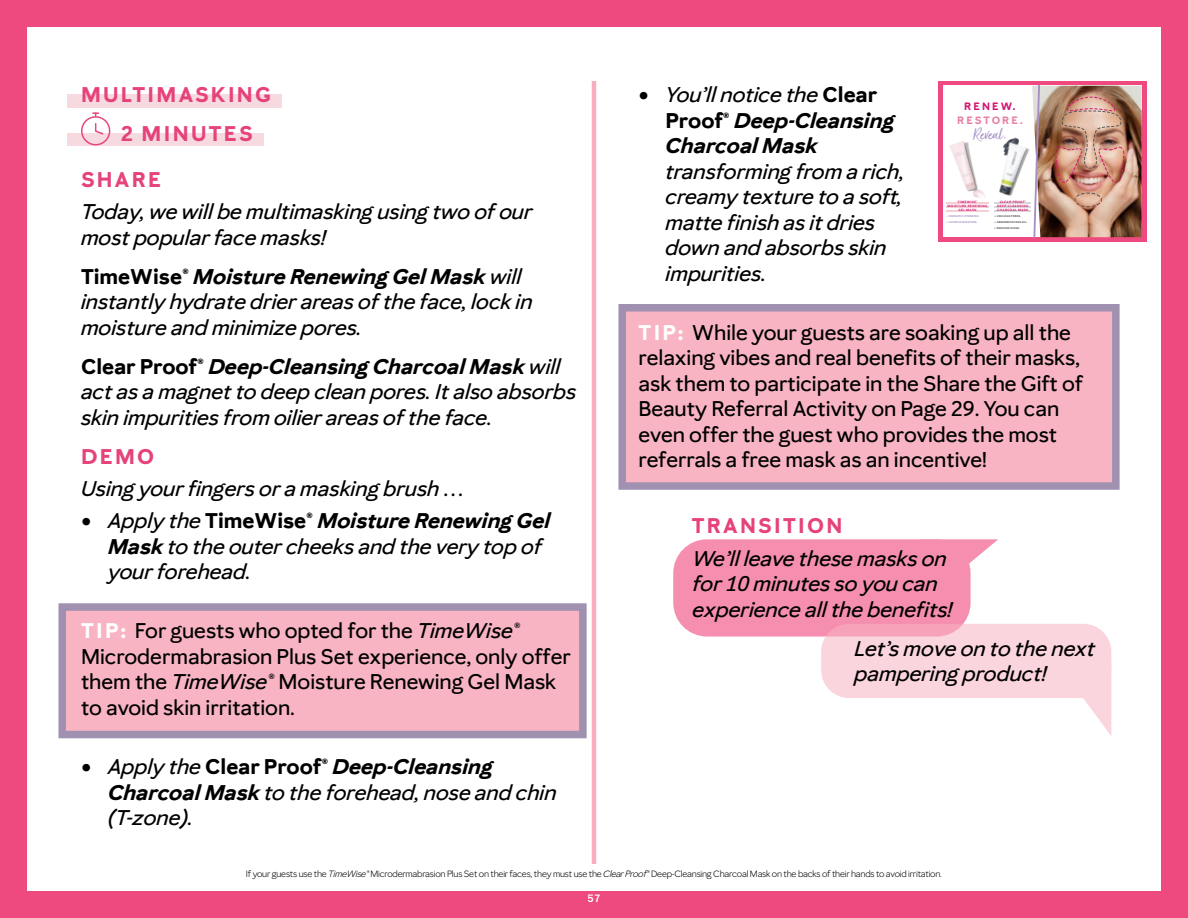
<style>
.page{position:relative;width:1188px;height:918px;background:#ef4a7f}
.page>*{position:absolute;margin:0;border:0;box-sizing:border-box;transform-origin:0 0}
.t1{font:italic 500 21px/25.5px "Mary Kay Sans";color:#000}
.t2{font:500 21px/25.5px "Mary Kay Sans";color:#000}
.t3{font:700 21px "Mary Kay Sans";letter-spacing:.11em;color:#e6427b}
.t4{font:19.95px "Just Lovely";color:#a58fc4}
.t5{font:700 10.5px "Mary Kay Sans";letter-spacing:.2em;color:#e980a8}
.t6{font:700 10.5px "Mary Kay Sans";letter-spacing:.2em;color:#d31772}
.MASTER_PG_-_Page_Num{font:600 10.5px "Mary Kay Sans";color:#fff}
.t7{font:9px "Mary Kay Sans";letter-spacing:-.02em;color:#000}
.t8{font:700 3.15px/4.2px "Mary Kay Sans";letter-spacing:.1em;color:#d31772;text-align:center}
.t9{font:italic 700 3.15px "Mary Kay Sans";letter-spacing:.1em;color:#d31772}
.t10{font:700 2.7px "Mary Kay Sans";letter-spacing:.03em;color:#55575a}
.t11{font:700 2.7px "Mary Kay Sans";letter-spacing:.03em;color:#a58fc4}
.s1{font-weight:700;font-style:normal}
.s2{font-weight:700}
.s3{font-weight:700;color:#fff}
.s4{font-style:italic}
</style>
<div class="page">
<div style="left:27px;top:27px;width:1134px;height:864px;background:#fff"></div>
<svg style="left:943px;top:539px;width:55px;height:24px"></svg>
<div style="left:673px;top:539px;width:298px;height:98px;background:#f58eaf;border-radius:34px"></div>
<svg style="left:821px;top:624px;width:290px;height:74px;background:#fad1db"></svg>
<svg style="left:1074px;top:664px;width:37px;height:71px"></svg>
<div style="left:938px;top:81px;width:208px;height:161px;background:#ef4a7f"></div>
<div style="left:943px;top:86px;width:199px;height:151px;background:#fff"></div>
<img style="left:1032px;top:86px;width:110px;height:151px">
<svg style="left:1075px;top:193px;width:27px;height:14px"></svg>
<img style="left:1055px;top:97px;width:69px;height:86px">
<svg style="left:1033px;top:86px;width:8px;height:151px"></svg>
<img style="left:949px;top:141px;width:36px;height:57px">
<hr style="left:946px;top:202px;width:43px;height:2px;background:#f4ced4">
<hr style="left:946px;top:206px;width:43px;height:2px;background:#f4ced4">
<hr style="left:946px;top:210px;width:43px;height:2px;background:#f4ced4">
<hr style="left:994px;top:202px;width:37px;height:2px;background:#d9d8d6">
<hr style="left:994px;top:206px;width:37px;height:2px;background:#d9d8d6">
<hr style="left:994px;top:210px;width:37px;height:2px;background:#d9d8d6">
<img style="left:999px;top:135px;width:37px;height:63px">
<div style="left:618px;top:304px;width:502px;height:186px;background:#f8b4c3;border:8px solid #a191b1"></div>
<div style="left:58px;top:603px;width:529px;height:135px;background:#f8b4c3;border:8px solid #a191b1"></div>
<div style="left:68px;top:94px;width:214px;height:14px;background:#f6dadf"></div>
<div style="left:68px;top:134px;width:196px;height:12px;background:#f6dadf"></div>
<div style="left:81px;top:116px;width:29px;height:30px;border:1px solid #e74783;border-radius:50%"></div>
<svg style="left:91px;top:112px;width:14px;height:23px"></svg>
<hr style="left:592px;top:81px;width:4px;height:783px;background:#f7aebe">
<p class="t3" style="left:81px;top:82px;width:192px">MULTIMASKING</p>
<p class="t3" style="left:121px;top:121px;width:133px">2 MINUTES</p>
<p class="t3" style="left:81px;top:166px;width:82px">SHARE</p>
<p class="t1" style="left:81px;top:199px;width:453px">Today, we will be multimasking using two of our most popular face masks!</p>
<p class="t1" style="left:81px;top:263px;width:453px"><span class="s1">TimeWise®</span> <span class="s2">Moisture Renewing Gel Mask</span> will instantly hydrate drier areas of the face, lock in moisture and minimize pores.</p>
<p class="t1" style="left:81px;top:353px;width:497px"><span class="s1">Clear Proof®</span> <span class="s2">Deep-Cleansing Charcoal Mask</span> will act as a magnet to deep clean pores. It also absorbs skin impurities from oilier areas of the face.</p>
<p class="t3" style="left:81px;top:443px;width:75px">DEMO</p>
<p class="t1" style="left:81px;top:475px;width:385px">Using your fingers or a masking brush …</p>
<p class="t1" style="left:108px;top:508px;width:444px;text-indent:-27px">• Apply the <span class="s1">TimeWise®</span> <span class="s2">Moisture Renewing Gel<br>Mask</span> to the outer cheeks and the very top of your forehead.</p>
<p class="t2" style="left:81px;top:618px;width:491px"><span class="s3">TIP:</span> For guests who opted for the <span class="s4">TimeWise® </span>Microdermabrasion Plus Set experience, only offer them the <span class="s4">TimeWise®</span> Moisture Renewing Gel Mask to avoid skin irritation.</p>
<p class="t1" style="left:108px;top:754px;width:450px;text-indent:-27px">• Apply the <span class="s1">Clear Proof®</span> <span class="s2">Deep-Cleansing<br>Charcoal Mask</span> to the forehead, nose and chin (T-zone).</p>
<p class="t1" style="left:666px;top:82px;width:240px;text-indent:-27px">• You’ll notice the <span class="s1">Clear<br>Proof®</span> <span class="s2">Deep-Cleansing<br>Charcoal Mask </span>transforming from a rich, creamy texture to a soft, matte finish as it dries down and absorbs skin impurities.</p>
<p class="t2" style="left:639px;top:319px;width:446px"><span class="s3">TIP:</span> While your guests are soaking up all the relaxing vibes and real benefits of their masks, ask them to participate in the Share the Gift of Beauty Referral Activity on Page 29. You can even offer the guest who provides the most referrals a free mask as an incentive!</p>
<p class="t6" style="left:964px;top:100px;width:53px">RENEW.</p>
<p class="t5" style="left:957px;top:114px;width:67px">RESTORE.</p>
<p class="t4" style="left:973px;top:122px;width:35px">Reveal.</p>
<p class="t9" style="left:958px;top:200px;width:21px">TIMEWISE®</p>
<p class="t8" style="left:947px;top:204px;width:42px">MOISTURE RENEWING<br>GEL MASK</p>
<p class="t11" style="left:946px;top:215px;width:35px">• INSTANTLY HYDRATES.</p>
<p class="t11" style="left:946px;top:221px;width:33px">• LOCKS IN MOISTURE.</p>
<p class="t9" style="left:1000px;top:200px;width:28px">CLEAR PROOF®</p>
<p class="t8" style="left:997px;top:204px;width:33px;text-align:left">DEEP-CLEANSING<br>CHARCOAL MASK</p>
<p class="t10" style="left:994px;top:215px;width:28px">• UNCLOGS PORES.</p>
<p class="t10" style="left:994px;top:221px;width:34px">• ABSORBS EXCESS OIL.</p>
<p class="t10" style="left:994px;top:227px;width:27px">• REDUCES SHINE.</p>
<p class="t3" style="left:692px;top:513px;width:152px">TRANSITION</p>
<p class="t1" style="left:693px;top:545px;width:261px">We’ll leave these masks on for 10 minutes so you can experience all the benefits!</p>
<p class="t1" style="left:855px;top:635px;width:242px">Let’s move on to the next pampering product!</p>
<p class="t7" style="left:246px;top:869px;width:698px">If your guests use the <span class="s4">TimeWise®</span> Microdermabrasion Plus Set on their faces, they must use the <span class="s4">Clear Proof®</span> Deep-Cleansing Charcoal Mask on the backs of their hands to avoid irritation.</p>
<p class="MASTER_PG_-_Page_Num" style="left:588px;top:891px;width:14px">57</p>
</div>
